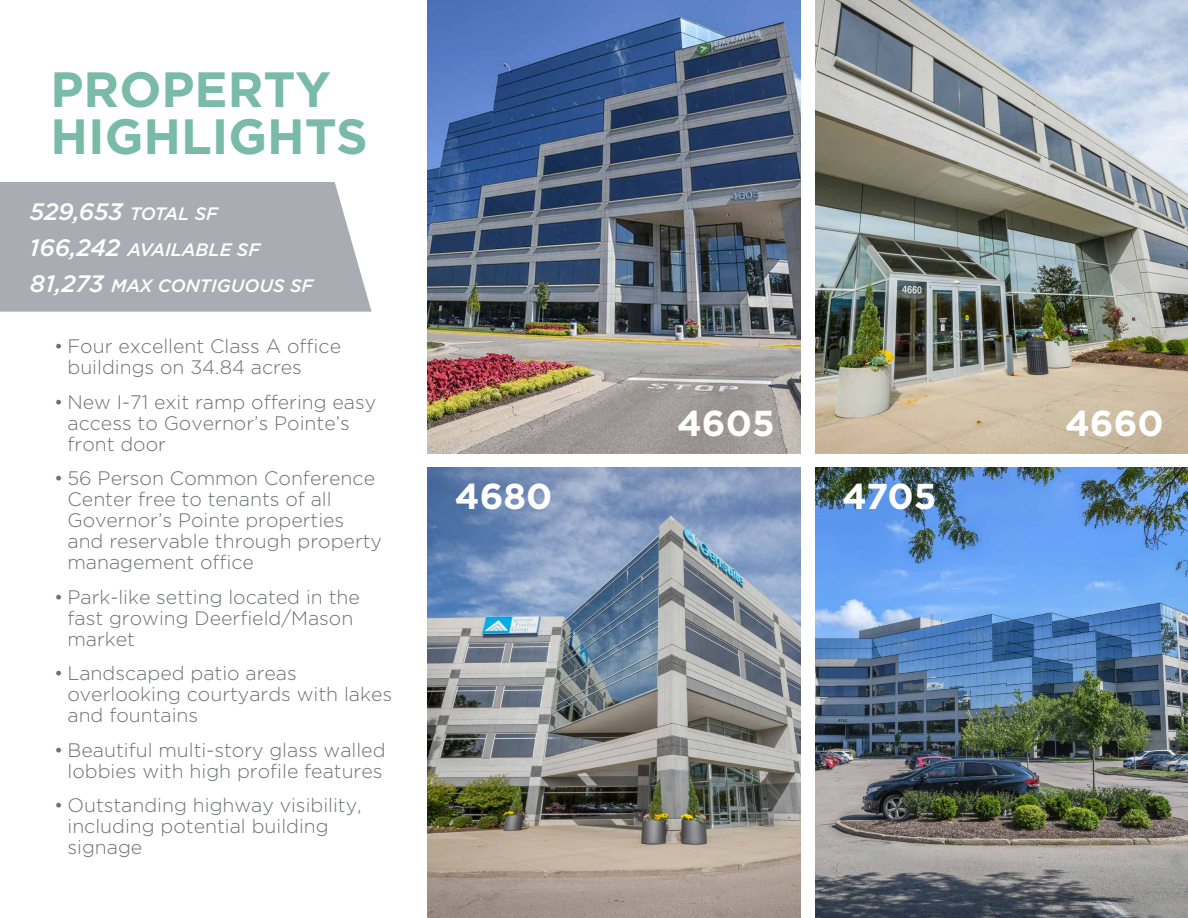
<style>
.page{position:relative;width:1188px;height:918px;background:#fff}
.page>*{position:absolute;margin:0;border:0;box-sizing:border-box;transform-origin:0 0}
.t1{font:700 49.5px/46.5px "Gotham";color:#79baa8}
.t2{font:700 36px "Gotham";color:#fff}
.t3{font:italic 500 23.85px "Gotham";letter-spacing:-.005em;color:#fff}
.t4{font:300 19.5px/21px "Gotham";color:#6e7171}
.t5{font:italic 500 18px/36px "Gotham";color:#fff}
.s1{font-size:18px}
.s2{font-size:23.85px}
</style>
<div class="page">
<div style="left:0;top:182px;width:372px;height:130px;background:#abacb3"></div>
<img style="left:428px;top:468px;width:372px;height:450px">
<img style="left:428px;top:0;width:372px;height:454px">
<img style="left:815px;top:468px;width:373px;height:450px">
<img style="left:815px;top:0;width:373px;height:454px">
<h1 class="t1" style="left:51px;top:66px;width:319px">PROPERTY<br>HIGHLIGHTS</h1>
<p class="t3" style="left:30px;top:196px;width:190px">529,653 <span class="s1">TOTAL SF</span></p>
<p class="t5" style="left:30px;top:232px;width:285px"><span class="s2">166,242</span> AVAILABLE SF<br><span class="s2">81,273</span> MAX CONTIGUOUS SF</p>
<p class="t4" style="left:67px;top:335px;width:275px;text-indent:-13px">• Four excellent Class A office buildings on 34.84 acres</p>
<p class="t4" style="left:67px;top:391px;width:310px;text-indent:-13px">• New I-71 exit ramp offering easy access to Governor’s Pointe’s front door</p>
<p class="t4" style="left:67px;top:467px;width:316px;text-indent:-13px">• 56 Person Common Conference<br>Center free to tenants of all<br>Governor’s Pointe properties and reservable through property management office</p>
<p class="t4" style="left:67px;top:586px;width:294px;text-indent:-13px">• Park-like setting located in the fast growing Deerfield/Mason market</p>
<p class="t4" style="left:67px;top:662px;width:326px;text-indent:-13px">• Landscaped patio areas overlooking courtyards with lakes and fountains</p>
<p class="t4" style="left:54px;top:739px;width:333px;text-align:center">• Beautiful multi-story glass walled lobbies with high profile features</p>
<p class="t4" style="left:67px;top:794px;width:296px;text-indent:-13px">• Outstanding highway visibility, including potential building signage</p>
<h2 class="t2" style="left:677px;top:400px;width:99px">4605</h2>
<h2 class="t2" style="left:1065px;top:400px;width:100px">4660</h2>
<h2 class="t2" style="left:455px;top:473px;width:99px">4680</h2>
<h2 class="t2" style="left:842px;top:473px;width:96px">4705</h2>
</div>
